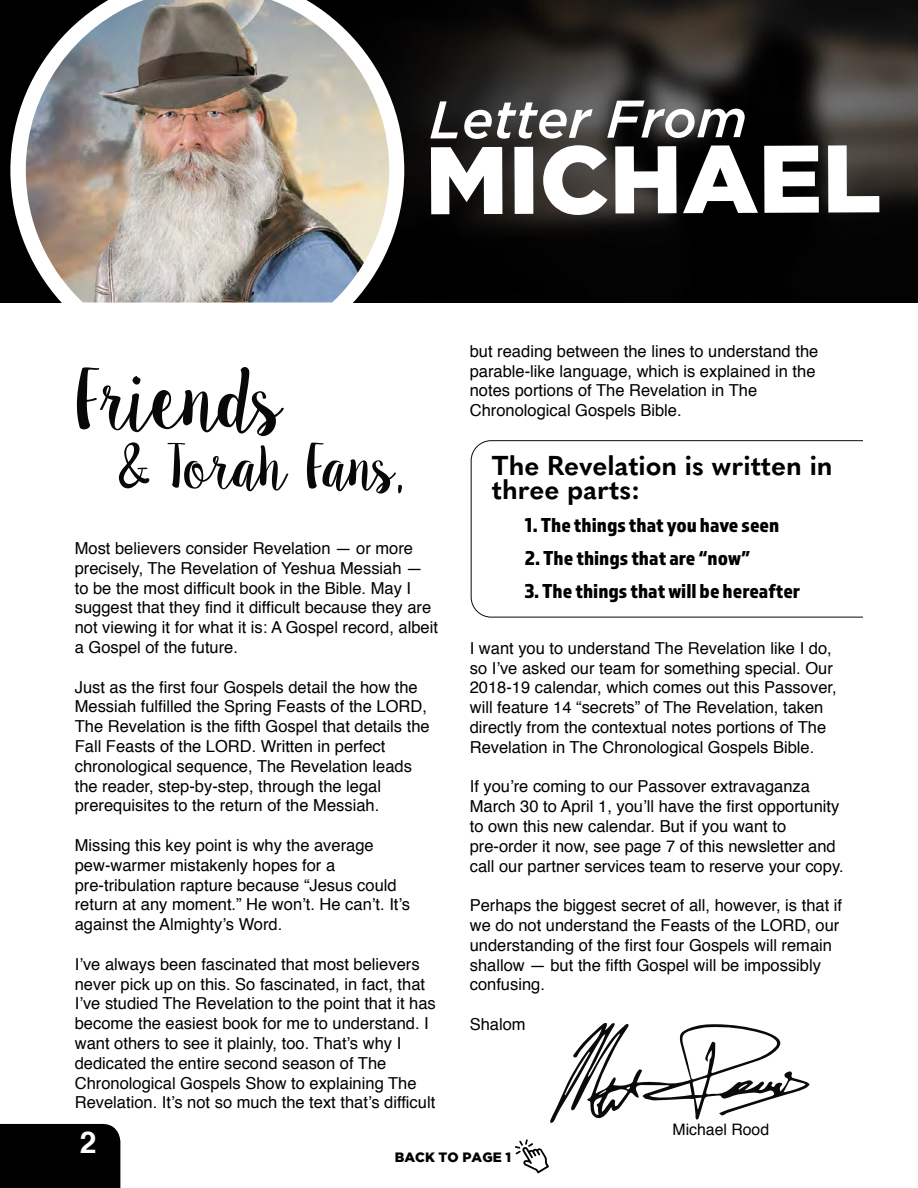
<style>
.page{position:relative;width:918px;height:1188px;background:#fff}
.page>*{position:absolute;margin:0;border:0;box-sizing:border-box;transform-origin:0 0}
.t1{font:900 95.7px "Gotham";letter-spacing:-.005em;color:#fff}
.t2{font:79.95px "Sweet Pea";letter-spacing:-.07em;color:#070808}
.t3{font:59.25px "Sweet Pea";letter-spacing:-.06em;color:#070808}
.t4{font:italic 500 52.8px "Gotham";color:#fff}
.t5{font:700 30px "Helvetica";color:#fff}
.t6{font:700 27px/24px "Quasimoda";color:#000}
.t7{font:21px "Almaq Refined";color:#000}
.t8{font:16.5px/19.8px "Helvetica";color:#000}
.t9{font:15.75px "Helvetica";color:#000}
.t10{font:900 13.5px "Gotham";color:#000}
</style>
<div class="page">
<svg style="left:0;top:0;width:918px;height:303px;background:#1a1816"></svg>
<svg style="left:550px;top:1023px;width:260px;height:100px"></svg>
<svg style="left:10px;top:0;width:394px;height:303px;fill:#040304"></svg>
<img style="left:26px;top:0;width:363px;height:303px">
<svg style="left:471px;top:440px;width:392px;height:177px"></svg>
<div style="left:0;top:1124px;width:120px;height:64px;background:#000"></div>
<svg style="left:515px;top:1139px;width:34px;height:34px"></svg>
<h3 class="t4" style="left:429px;top:89px;width:319px">Letter From</h3>
<h1 class="t1" style="left:425px;top:124px;width:458px">MICHAEL</h1>
<h2 class="t2" style="left:75px;top:354px;width:211px">Friends</h2>
<h3 class="t3" style="left:118px;top:432px;width:287px">&amp; Torah Fans,</h3>
<p class="t8" style="left:75px;top:539px;width:365px">Most believers consider Revelation — or more precisely, The Revelation of Yeshua Messiah — to be the most difficult book in the Bible. May I suggest that they find it difficult because they are not viewing it for what it is: A Gospel record, albeit a Gospel of the future.</p>
<p class="t8" style="left:75px;top:677px;width:356px">Just as the first four Gospels detail the how the Messiah fulfilled the Spring Feasts of the LORD, The Revelation is the fifth Gospel that details the Fall Feasts of the LORD. Written in perfect chronological sequence, The Revelation leads the reader, step-by-step, through the legal prerequisites to the return of the Messiah.</p>
<p class="t8" style="left:75px;top:836px;width:337px">Missing this key point is why the average pew-warmer mistakenly hopes for a pre-tribulation rapture because “Jesus could return at any moment.” He won’t. He can’t. It’s against the Almighty’s Word.</p>
<p class="t8" style="left:75px;top:955px;width:363px">I’ve always been fascinated that most believers never pick up on this. So fascinated, in fact, that I’ve studied The Revelation to the point that it has become the easiest book for me to understand. I want others to see it plainly, too. That’s why I dedicated the entire second season of The Chronological Gospels Show to explaining The Revelation. It’s not so much the text that’s difficult</p>
<p class="t8" style="left:470px;top:342px;width:350px">but reading between the lines to understand the parable-like language, which is explained in the notes portions of The Revelation in The Chronological Gospels Bible.</p>
<h3 class="t6" style="left:492px;top:451px;width:342px">The Revelation is written in three parts:</h3>
<p class="t7" style="left:525px;top:512px;width:256px">1. The things that you have seen</p>
<p class="t7" style="left:525px;top:545px;width:227px">2. The things that are “now”</p>
<p class="t7" style="left:525px;top:578px;width:277px">3. The things that will be hereafter</p>
<p class="t8" style="left:470px;top:639px;width:368px">I want you to understand The Revelation like I do, so I’ve asked our team for something special. Our 2018-19 calendar, which comes out this Passover, will feature 14 “secrets” of The Revelation, taken directly from the contextual notes portions of The Revelation in The Chronological Gospels Bible.</p>
<p class="t8" style="left:470px;top:777px;width:375px">If you’re coming to our Passover extravaganza March 30 to April 1, you’ll have the first opportunity to own this new calendar. But if you want to pre-order it now, see page 7 of this newsletter and call our partner services team to reserve your copy.</p>
<p class="t8" style="left:470px;top:896px;width:374px">Perhaps the biggest secret of all, however, is that if we do not understand the Feasts of the LORD, our understanding of the first four Gospels will remain shallow — but the fifth Gospel will be impossibly confusing.</p>
<p class="t8" style="left:470px;top:1015px;width:57px">Shalom</p>
<h3 class="t5" style="left:80px;top:1118px;width:18px">2</h3>
<p class="t10" style="left:395px;top:1149px;width:118px">BACK TO PAGE 1</p>
<p class="t9" style="left:673px;top:1118px;width:98px">Michael Rood</p>
</div>
